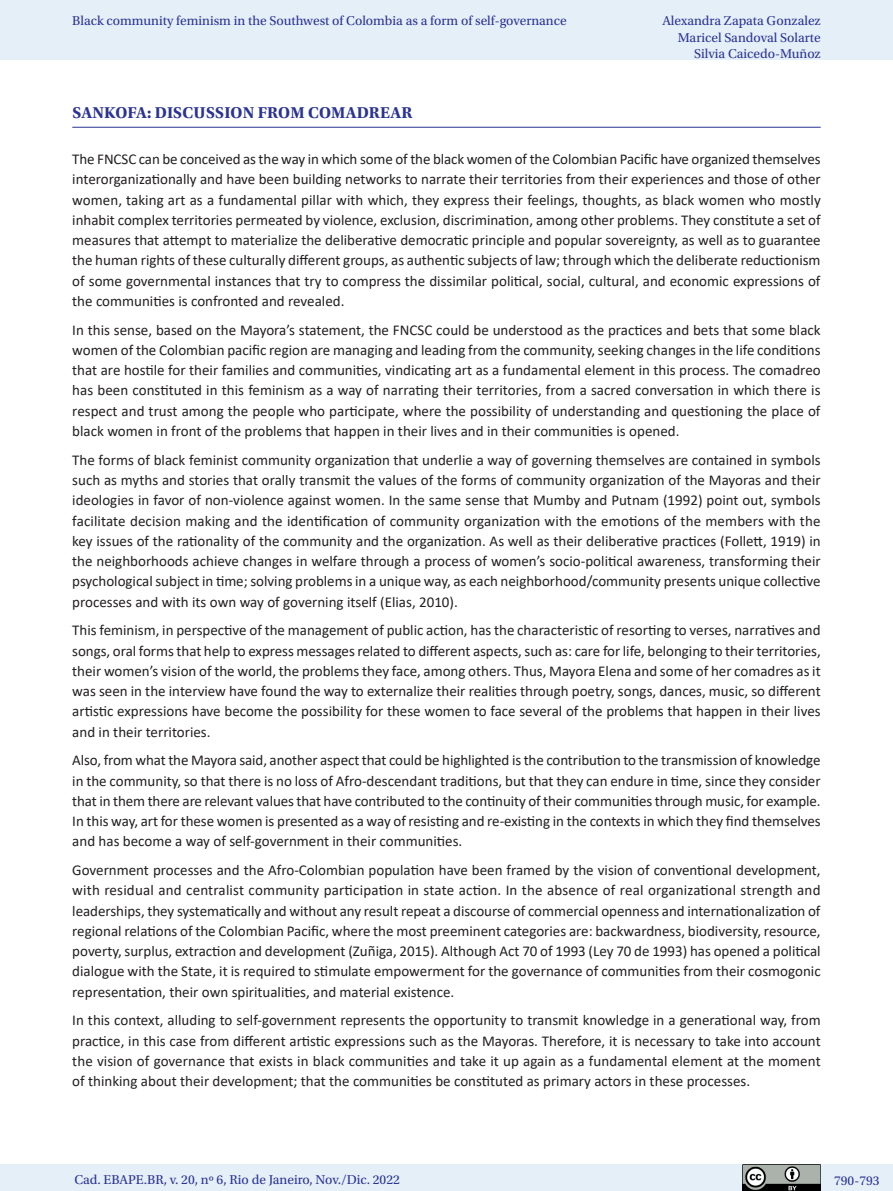
<style>
.page{position:relative;width:893px;height:1191px;background:#fff}
.page>*{position:absolute;margin:0;border:0;box-sizing:border-box;transform-origin:0 0}
._07_1_sub_1{font:700 16.5px "Utopia Std";letter-spacing:.01em;color:#2b3393}
._06_0_texto{font:15px/20.2px "Calibri";color:#231f20;text-align:justify}
.t1{font:13.5px/16.5px "Utopia Std";color:#2b3393;text-align:right}
</style>
<div class="page">
<div style="left:0;top:0;width:893px;height:60px;background:#e4eff8"></div>
<div style="left:0;top:1164px;width:893px;height:27px;background:#e4eff8"></div>
<img style="left:743px;top:1164px;width:78px;height:27px">
<hr style="left:72px;top:127px;width:749px;height:1px;background:#2b3393">
<p class="t1" style="left:72px;top:13px;width:496px">Black community feminism in the Southwest of Colombia as a form of self-governance</p>
<p class="t1" style="left:662px;top:13px;width:160px">Alexandra Zapata Gonzalez<br>Maricel Sandoval Solarte<br>Silvia Caicedo-Muñoz</p>
<p class="_07_1_sub_1" style="left:72px;top:103px;width:341px">SANKOFA: DISCUSSION FROM COMADREAR</p>
<p class="_06_0_texto" style="left:72px;top:149px;width:750px">The FNCSC can be conceived as the way in which some of the black women of the Colombian Pacific have organized themselves interorganizationally and have been building networks to narrate their territories from their experiences and those of other women, taking art as a fundamental pillar with which, they express their feelings, thoughts, as black women who mostly inhabit complex territories permeated by violence, exclusion, discrimination, among other problems. They constitute a set of measures that attempt to materialize the deliberative democratic principle and popular sovereignty, as well as to guarantee the human rights of these culturally different groups, as authentic subjects of law; through which the deliberate reductionism of some governmental instances that try to compress the dissimilar political, social, cultural, and economic expressions of the communities is confronted and revealed.</p>
<p class="_06_0_texto" style="left:72px;top:319px;width:750px">In this sense, based on the Mayora’s statement, the FNCSC could be understood as the practices and bets that some black women of the Colombian pacific region are managing and leading from the community, seeking changes in the life conditions that are hostile for their families and communities, vindicating art as a fundamental element in this process. The comadreo has been constituted in this feminism as a way of narrating their territories, from a sacred conversation in which there is respect and trust among the people who participate, where the possibility of understanding and questioning the place of black women in front of the problems that happen in their lives and in their communities is opened.</p>
<p class="_06_0_texto" style="left:72px;top:449px;width:750px">The forms of black feminist community organization that underlie a way of governing themselves are contained in symbols such as myths and stories that orally transmit the values of the forms of community organization of the Mayoras and their ideologies in favor of non-violence against women. In the same sense that Mumby and Putnam (1992) point out, symbols facilitate decision making and the identification of community organization with the emotions of the members with the key issues of the rationality of the community and the organization. As well as their deliberative practices (Follett, 1919) in the neighborhoods achieve changes in welfare through a process of women’s socio-political awareness, transforming their psychological subject in time; solving problems in a unique way, as each neighborhood/community presents unique collective processes and with its own way of governing itself (Elias, 2010).</p>
<p class="_06_0_texto" style="left:72px;top:620px;width:750px">This feminism, in perspective of the management of public action, has the characteristic of resorting to verses, narratives and songs, oral forms that help to express messages related to different aspects, such as: care for life, belonging to their territories, their women’s vision of the world, the problems they face, among others. Thus, Mayora Elena and some of her comadres as it was seen in the interview have found the way to externalize their realities through poetry, songs, dances, music, so different artistic expressions have become the possibility for these women to face several of the problems that happen in their lives and in their territories.</p>
<p class="_06_0_texto" style="left:72px;top:750px;width:750px">Also, from what the Mayora said, another aspect that could be highlighted is the contribution to the transmission of knowledge in the community, so that there is no loss of Afro-descendant traditions, but that they can endure in time, since they consider that in them there are relevant values that have contributed to the continuity of their communities through music, for example.<br>In this way, art for these women is presented as a way of resisting and re-existing in the contexts in which they find themselves and has become a way of self-government in their communities.</p>
<p class="_06_0_texto" style="left:72px;top:859px;width:750px">Government processes and the Afro-Colombian population have been framed by the vision of conventional development, with residual and centralist community participation in state action. In the absence of real organizational strength and leaderships, they systematically and without any result repeat a discourse of commercial openness and internationalization of regional relations of the Colombian Pacific, where the most preeminent categories are: backwardness, biodiversity, resource, poverty, surplus, extraction and development (Zuñiga, 2015). Although Act 70 of 1993 (Ley 70 de 1993) has opened a political dialogue with the State, it is required to stimulate empowerment for the governance of communities from their cosmogonic representation, their own spiritualities, and material existence.</p>
<p class="_06_0_texto" style="left:72px;top:1010px;width:750px">In this context, alluding to self-government represents the opportunity to transmit knowledge in a generational way, from practice, in this case from different artistic expressions such as the Mayoras. Therefore, it is necessary to take into account the vision of governance that exists in black communities and take it up again as a fundamental element at the moment of thinking about their development; that the communities be constituted as primary actors in these processes.</p>
<p class="t1" style="left:74px;top:1171px;width:327px">Cad. EBAPE.BR, v. 20, nº 6, Rio de Janeiro, Nov./Dic. 2022</p>
<p class="t1" style="left:834px;top:1172px;width:47px">790-793</p>
</div>
